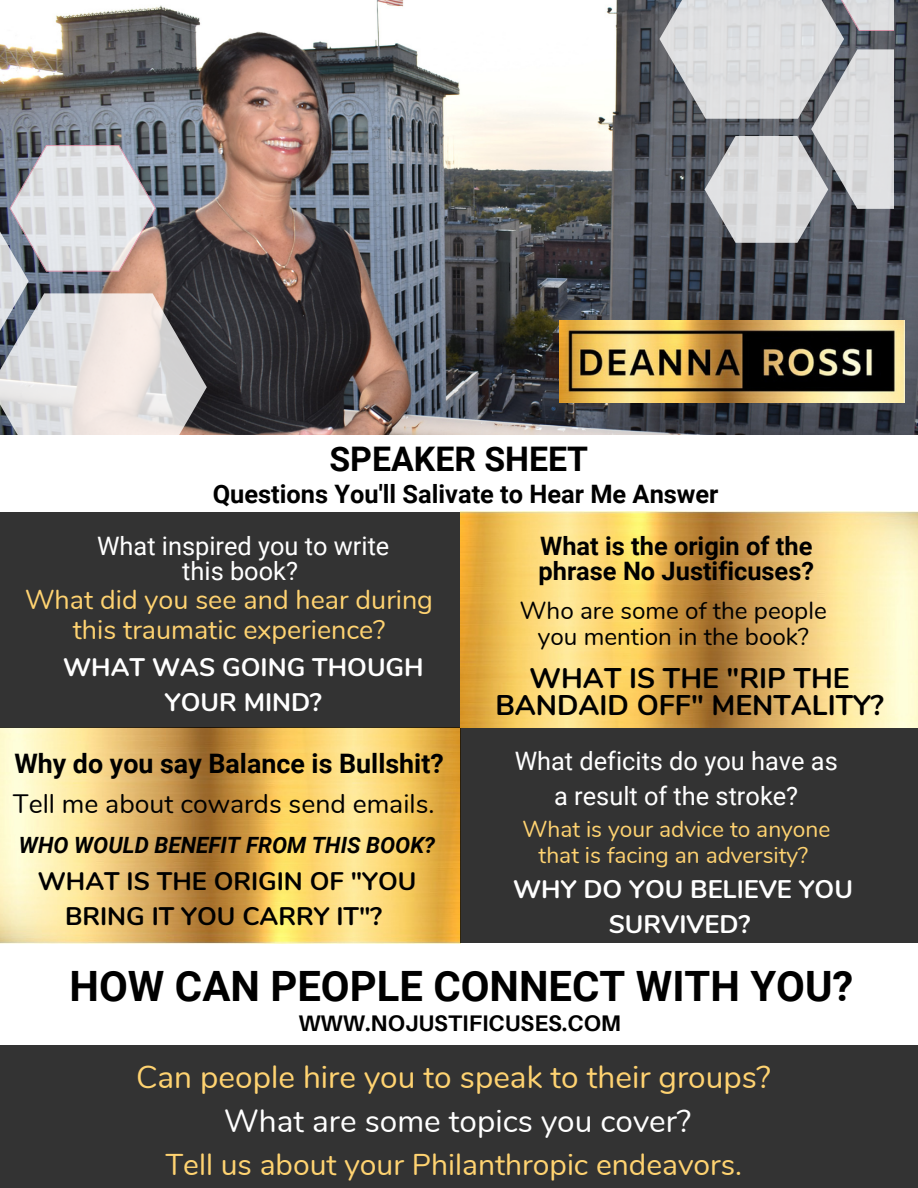
<style>
.page{position:relative;width:918px;height:1188px;background:#fff}
.page>*{position:absolute;margin:0;border:0;box-sizing:border-box;transform-origin:0 0}
.t1{font:700 41.85px "Roboto";color:#000}
.t2{font:700 33.9px "Roboto";color:#000}
.t3{font:31.5px "Nunito";color:#ffd371}
.t4{font:31.5px "Nunito";color:#fff}
.t5{font:30px "Nunito";color:#ffd371}
.t6{font:700 28.5px/26.4px "Nunito";color:#000;text-align:center}
.t7{font:26.85px/30.6px "Nunito";color:#ffd371;text-align:center}
.t8{font:700 26.85px "Roboto";color:#000}
.t9{font:26.55px "Nunito";color:#000}
.t10{font:700 25.35px/25.3px "Roboto";color:#000}
.t11{font:25.35px/25.3px "Roboto";color:#fff;text-align:center}
.t12{font:700 25.35px/35px "Nunito";color:#fff;text-align:center}
.t13{font:700 25.35px/34.8px "Nunito";color:#000;text-align:center}
.t14{font:24.3px/25.8px "Nunito";color:#000;text-align:center}
.t15{font:22.8px/25.8px "Nunito";color:#ffd371;text-align:center}
.t16{font:700 22.5px "Aileron";color:#000}
.t17{font:italic 700 22.35px "Roboto";color:#000}
</style>
<div class="page">
<img style="left:0;top:0;width:918px;height:435px">
<img style="left:0;top:728px;width:460px;height:215px">
<div style="left:0;top:512px;width:460px;height:216px;background:#333"></div>
<div style="left:460px;top:727px;width:458px;height:216px;background:#333"></div>
<div style="left:0;top:1045px;width:918px;height:143px;background:#333"></div>
<svg style="left:659px;top:0;width:234px;height:243px;background:#aeb0b3"></svg>
<svg style="left:0;top:145px;width:207px;height:290px;background:#b6b4b7"></svg>
<img style="left:460px;top:512px;width:458px;height:216px">
<img style="left:559px;top:321px;width:345px;height:82px">
<h2 class="t2" style="left:330px;top:440px;width:260px">SPEAKER SHEET</h2>
<p class="t10" style="left:213px;top:482px;width:507px">Questions You'll Salivate to Hear Me Answer</p>
<p class="t11" style="left:97px;top:533px;width:294px">What inspired you to write this book?</p>
<p class="t10" style="left:539px;top:533px;width:277px">What is the origin of the phrase No Justificuses?</p>
<p class="t7" style="left:25px;top:585px;width:409px">What did you see and hear during this traumatic experience?</p>
<p class="t12" style="left:63px;top:650px;width:362px">WHAT WAS GOING THOUGH<br>YOUR MIND?</p>
<p class="t6" style="left:495px;top:665px;width:390px">WHAT IS THE "RIP THE<br>BANDAID OFF" MENTALITY?</p>
<p class="t14" style="left:520px;top:598px;width:308px">Who are some of the people you mention in the book?</p>
<p class="t8" style="left:14px;top:748px;width:431px">Why do you say Balance is Bullshit?</p>
<p class="t11" style="left:515px;top:744px;width:325px;line-height:35px">What deficits do you have as a result of the stroke?</p>
<p class="t9" style="left:13px;top:787px;width:423px">Tell me about cowards send emails.</p>
<p class="t17" style="left:19px;top:832px;width:418px">WHO WOULD BENEFIT FROM THIS BOOK?</p>
<p class="t15" style="left:522px;top:816px;width:310px">What is your advice to anyone that is facing an adversity?</p>
<p class="t13" style="left:38px;top:864px;width:380px">WHAT IS THE ORIGIN OF "YOU<br>BRING IT YOU CARRY IT"?</p>
<p class="t12" style="left:513px;top:872px;width:342px">WHY DO YOU BELIEVE YOU<br>SURVIVED?</p>
<h1 class="t1" style="left:70px;top:962px;width:785px">HOW CAN PEOPLE CONNECT WITH YOU?</h1>
<p class="t16" style="left:298px;top:1010px;width:324px">WWW.NOJUSTIFICUSES.COM</p>
<p class="t3" style="left:136px;top:1056px;width:636px">Can people hire you to speak to their groups?</p>
<p class="t4" style="left:224px;top:1100px;width:468px">What are some topics you cover?</p>
<p class="t5" style="left:165px;top:1144px;width:578px">Tell us about your Philanthropic endeavors.</p>
</div>
